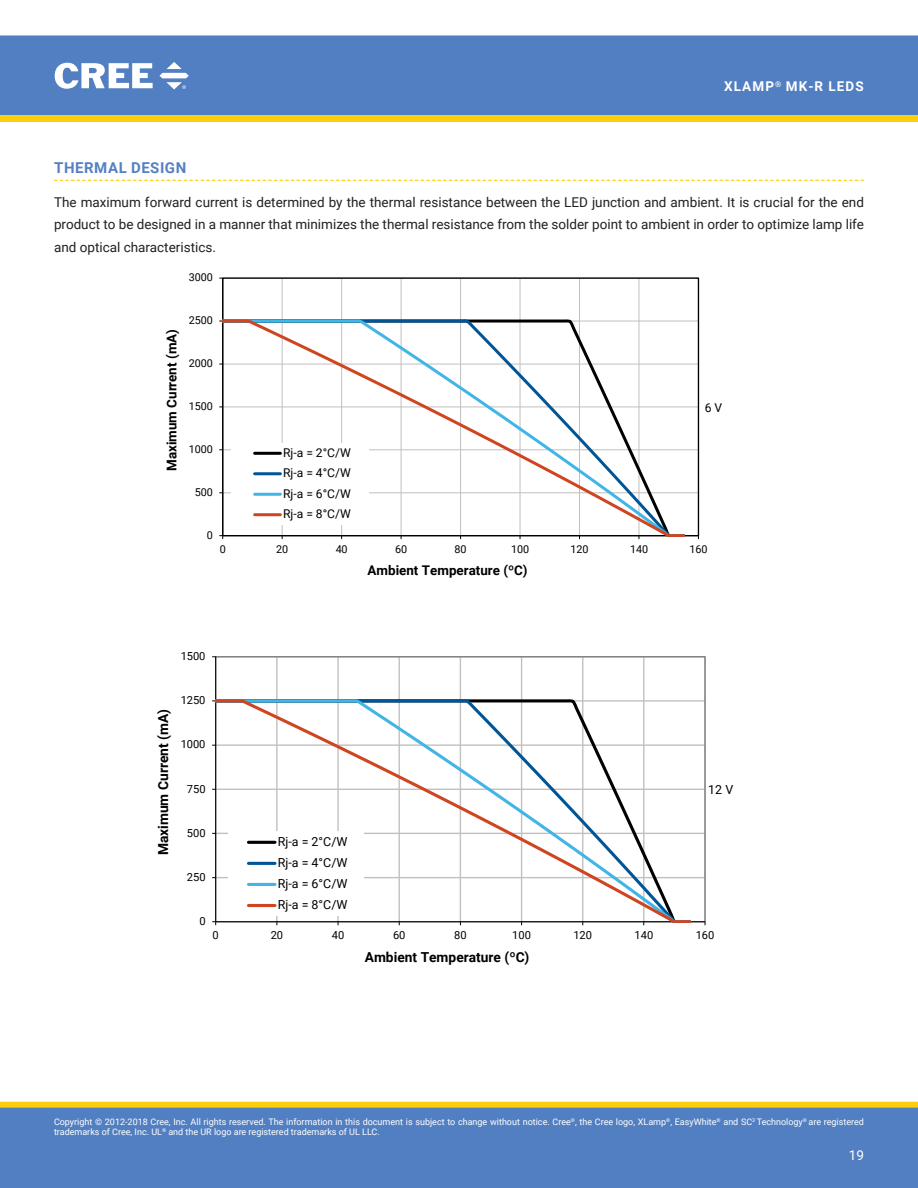
<style>
.page{position:relative;width:918px;height:1188px;background:#fff}
.page>*{position:absolute;margin:0;border:0;box-sizing:border-box;transform-origin:0 0}
.t1{font:700 15px "Roboto";letter-spacing:.035em;color:#5580c3}
.t2{font:700 13.8px "Roboto";color:#000}
.t3{font:13.5px/22.5px "Roboto";color:#231f20;text-align:justify}
.t4{font:700 13.5px "Roboto";letter-spacing:.085em;color:#fff}
.t5{font:13.5px "Roboto";color:#fff}
.t6{font:700 13.35px "Roboto";color:#000}
.t7{font:12.45px/21px "Roboto";color:#000;text-align:justify}
.t8{font:12.15px/20.5px "Roboto";color:#000;text-align:justify}
.t9{font:11.1px "Roboto";letter-spacing:-.01em;color:#000}
.t10{font:10.8px "Roboto";letter-spacing:-.01em;color:#000}
.t11{font:9px/10.8px "Roboto";color:#fff}
</style>
<div class="page">
<div style="left:1px;top:36px;width:916px;height:78px;background:#527fc1"></div>
<div style="left:0;top:35px;width:918px;height:80px;border:1px solid #527fc1"></div>
<svg style="left:55px;top:63px;width:98px;height:26px"></svg>
<svg style="left:159px;top:62px;width:30px;height:28px"></svg>
<div style="left:1px;top:1102px;width:916px;height:6px;background:#fcce0b"></div>
<div style="left:0;top:1102px;width:918px;height:6px;border:1px solid #fcce0b"></div>
<div style="left:0;top:1108px;width:918px;height:80px;background:#527fc1"></div>
<svg style="left:0;top:115px;width:918px;height:7px;background:#fbce0d"></svg>
<svg style="left:54px;top:180px;width:810px;height:1px"></svg>
<hr style="left:223px;top:492px;width:475px;height:1px;background:#c0c0c0">
<hr style="left:223px;top:449px;width:475px;height:1px;background:#c0c0c0">
<hr style="left:223px;top:406px;width:475px;height:1px;background:#c0c0c0">
<hr style="left:223px;top:364px;width:475px;height:1px;background:#c0c0c0">
<hr style="left:223px;top:321px;width:475px;height:1px;background:#c0c0c0">
<hr style="left:282px;top:278px;width:1px;height:258px;background:#c0c0c0">
<hr style="left:341px;top:278px;width:1px;height:258px;background:#c0c0c0">
<hr style="left:401px;top:278px;width:1px;height:258px;background:#c0c0c0">
<hr style="left:460px;top:278px;width:1px;height:258px;background:#c0c0c0">
<hr style="left:520px;top:278px;width:1px;height:258px;background:#c0c0c0">
<hr style="left:579px;top:278px;width:1px;height:258px;background:#c0c0c0">
<hr style="left:638px;top:278px;width:1px;height:258px;background:#c0c0c0">
<hr style="left:222px;top:278px;width:1px;height:258px;background:#000">
<hr style="left:223px;top:535px;width:475px;height:1px;background:#000">
<svg style="left:223px;top:318px;width:464px;height:219px"></svg>
<div style="left:232px;top:443px;width:137px;height:82px;background:#fff"></div>
<hr style="left:255px;top:452px;width:25px;height:3px;background:#000">
<hr style="left:255px;top:472px;width:25px;height:3px;background:#005596">
<hr style="left:255px;top:493px;width:25px;height:3px;background:#41b6e6">
<hr style="left:255px;top:513px;width:25px;height:3px;background:#cf4520">
<hr style="left:216px;top:877px;width:489px;height:1px;background:#c0c0c0">
<hr style="left:216px;top:833px;width:489px;height:1px;background:#c0c0c0">
<hr style="left:216px;top:789px;width:489px;height:1px;background:#c0c0c0">
<hr style="left:216px;top:744px;width:489px;height:2px;background:#c0c0c0">
<hr style="left:216px;top:700px;width:489px;height:2px;background:#c0c0c0">
<hr style="left:276px;top:657px;width:2px;height:265px;background:#c0c0c0">
<hr style="left:337px;top:657px;width:2px;height:265px;background:#c0c0c0">
<hr style="left:399px;top:657px;width:1px;height:265px;background:#c0c0c0">
<hr style="left:460px;top:657px;width:1px;height:265px;background:#c0c0c0">
<hr style="left:521px;top:657px;width:1px;height:265px;background:#c0c0c0">
<hr style="left:582px;top:657px;width:1px;height:265px;background:#c0c0c0">
<hr style="left:643px;top:657px;width:1px;height:265px;background:#c0c0c0">
<hr style="left:215px;top:657px;width:1px;height:265px;background:#000">
<hr style="left:216px;top:921px;width:489px;height:1px;background:#000">
<svg style="left:216px;top:698px;width:477px;height:225px"></svg>
<div style="left:228px;top:832px;width:135px;height:84px;background:#fff"></div>
<hr style="left:248px;top:841px;width:27px;height:3px;background:#000">
<hr style="left:248px;top:862px;width:27px;height:3px;background:#005596">
<hr style="left:248px;top:883px;width:27px;height:3px;background:#41b6e6">
<hr style="left:248px;top:904px;width:27px;height:3px;background:#cf4520">
<p class="t4" style="left:724px;top:77px;width:141px">XLAMP<sup>®</sup> MK-R LEDS</p>
<p class="t1" style="left:54px;top:157px;width:134px">THERMAL DESIGN</p>
<p class="t3" style="left:54px;top:190px;width:812px">The maximum forward current is determined by the thermal resistance between the LED junction and ambient. It is crucial for the end product to be designed in a manner that minimizes the thermal resistance from the solder point to ambient in order to optimize lamp life and optical characteristics.</p>
<p class="t10" style="left:189px;top:270px;width:26px">3000</p>
<p class="t6" style="left:162px;top:471px;width:144px;rotate:-90deg">Maximum Current (mA)</p>
<p class="t10" style="left:189px;top:313px;width:26px">2500</p>
<p class="t10" style="left:189px;top:356px;width:26px">2000</p>
<p class="t10" style="left:189px;top:399px;width:26px">1500</p>
<p class="t8" style="left:705px;top:397px;width:19px">6 V</p>
<p class="t10" style="left:189px;top:442px;width:26px">1000</p>
<p class="t10" style="left:195px;top:485px;width:20px">500</p>
<p class="t10" style="left:207px;top:528px;width:8px">0</p>
<p class="t8" style="left:283px;top:442px;width:69px">Rj-a = 2°C/W Rj-a = 4°C/W Rj-a = 6°C/W Rj-a = 8°C/W</p>
<p class="t10" style="left:220px;top:541px;width:8px">0</p>
<p class="t10" style="left:276px;top:541px;width:14px">20</p>
<p class="t10" style="left:336px;top:541px;width:14px">40</p>
<p class="t10" style="left:395px;top:541px;width:14px">60</p>
<p class="t10" style="left:455px;top:541px;width:14px">80</p>
<p class="t10" style="left:511px;top:541px;width:20px">100</p>
<p class="t10" style="left:571px;top:541px;width:20px">120</p>
<p class="t10" style="left:630px;top:541px;width:20px">140</p>
<p class="t10" style="left:690px;top:541px;width:20px">160</p>
<p class="t6" style="left:368px;top:561px;width:162px">Ambient Temperature (ºC)</p>
<p class="t9" style="left:181px;top:648px;width:26px">1500</p>
<p class="t2" style="left:154px;top:855px;width:148px;rotate:-90deg">Maximum Current (mA)</p>
<p class="t9" style="left:181px;top:693px;width:26px">1250</p>
<p class="t9" style="left:181px;top:737px;width:26px">1000</p>
<p class="t9" style="left:187px;top:781px;width:20px">750</p>
<p class="t9" style="left:187px;top:825px;width:20px">500</p>
<p class="t9" style="left:187px;top:869px;width:20px">250</p>
<p class="t9" style="left:199px;top:913px;width:8px">0</p>
<p class="t7" style="left:278px;top:831px;width:71px">Rj-a = 2°C/W Rj-a = 4°C/W Rj-a = 6°C/W Rj-a = 8°C/W</p>
<p class="t7" style="left:708px;top:778px;width:26px">12 V</p>
<p class="t9" style="left:213px;top:928px;width:8px">0</p>
<p class="t9" style="left:271px;top:928px;width:14px">20</p>
<p class="t9" style="left:332px;top:928px;width:14px">40</p>
<p class="t9" style="left:393px;top:928px;width:14px">60</p>
<p class="t9" style="left:454px;top:928px;width:14px">80</p>
<p class="t9" style="left:512px;top:928px;width:20px">100</p>
<p class="t9" style="left:573px;top:928px;width:20px">120</p>
<p class="t9" style="left:635px;top:928px;width:20px">140</p>
<p class="t9" style="left:696px;top:928px;width:20px">160</p>
<p class="t2" style="left:365px;top:947px;width:166px">Ambient Temperature (ºC)</p>
<p class="t11" style="left:54px;top:1116px;width:812px">Copyright © 2012-2018 Cree, Inc. All rights reserved. The information in this document is subject to change without notice. Cree<sup>®</sup>, the Cree logo, XLamp<sup>®</sup>, EasyWhite<sup>®</sup> and SC<sup>3</sup> Technology<sup>®</sup> are registered trademarks of Cree, Inc. UL<sup>®</sup> and the UR logo are registered trademarks of UL LLC.</p>
<p class="t5" style="left:849px;top:1145px;width:17px">19</p>
</div>
